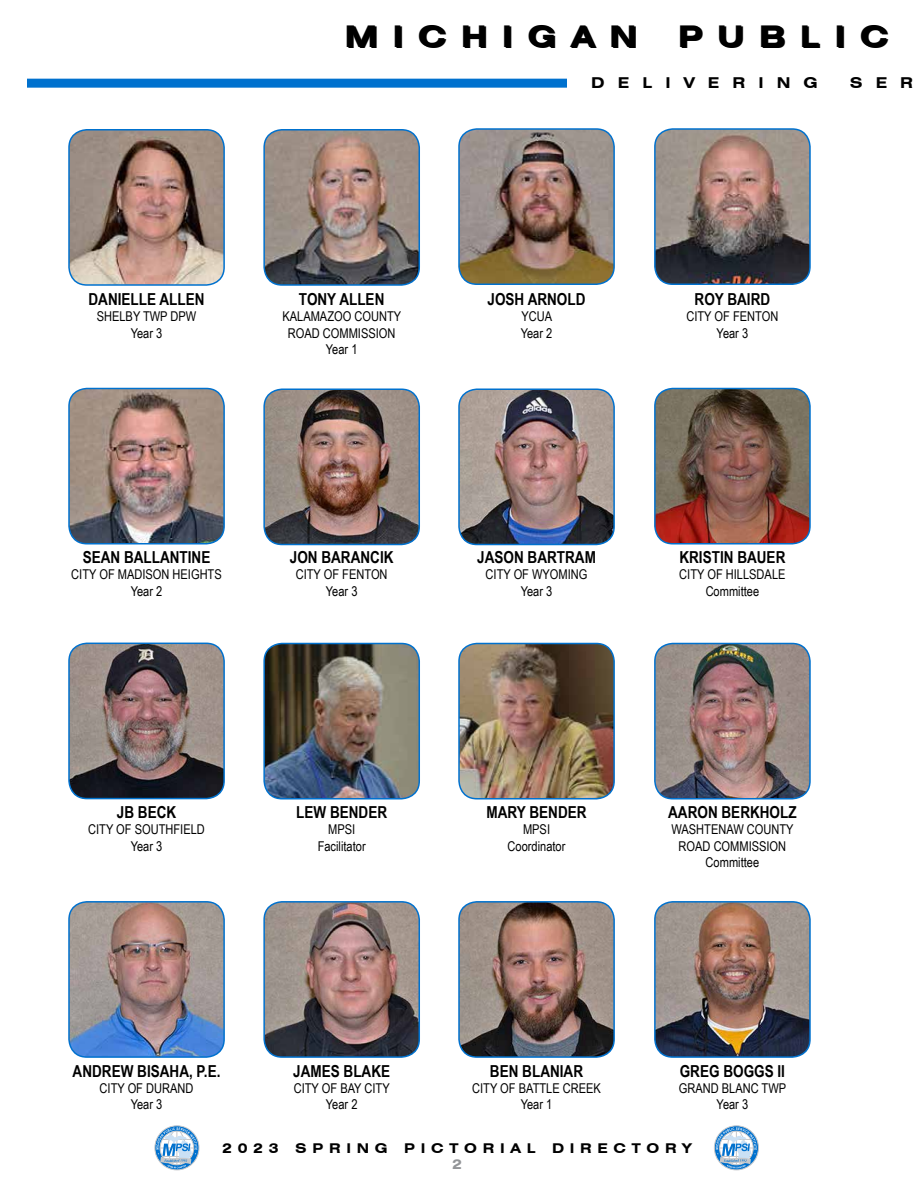
<style>
.page{position:relative;width:918px;height:1188px;background:#fff}
.page>*{position:absolute;margin:0;border:0;box-sizing:border-box;transform-origin:0 0}
.t1{font:700 expanded 30px "Swiss 721 BT";letter-spacing:.5em;color:#000}
.t2{font:700 16.5px "Arial Narrow";color:#000}
.t3{font:700 expanded 15px "Swiss 721 BT";letter-spacing:.875em;color:#000}
.t4{font:13.5px/16.2px "Arial Narrow";color:#000;text-align:center}
.t5{font:700 expanded 13.5px "Swiss 721 BT";letter-spacing:.425em;color:#000}
.t6{font:700 expanded 13.5px "Swiss 721 BT";color:#939598}
</style>
<div class="page">
<div style="left:155px;top:1126px;width:44px;height:44px;background:#c2c7cd;border-radius:50%"></div>
<div style="left:154px;top:1125px;width:45px;height:45px;border:1px solid #c7c8ca;border-radius:50%"></div>
<svg style="left:156px;top:1127px;width:41px;height:42px"></svg>
<div style="left:714px;top:1126px;width:44px;height:44px;background:#cdd3d8;border-radius:50%"></div>
<div style="left:714px;top:1125px;width:45px;height:45px;border:1px solid #c7c8ca;border-radius:50%"></div>
<svg style="left:716px;top:1127px;width:41px;height:42px"></svg>
<div style="left:27px;top:79px;width:540px;height:9px;background:#0071ce"></div>
<img style="left:69px;top:130px;width:155px;height:155px">
<div style="left:68px;top:129px;width:157px;height:157px;border:2px solid #0071ce;border-radius:18px"></div>
<img style="left:459px;top:129px;width:155px;height:155px">
<div style="left:458px;top:128px;width:157px;height:157px;border:2px solid #0071ce;border-radius:18px"></div>
<img style="left:655px;top:129px;width:155px;height:155px">
<div style="left:654px;top:128px;width:157px;height:157px;border:2px solid #0071ce;border-radius:18px"></div>
<img style="left:69px;top:388px;width:155px;height:156px">
<div style="left:68px;top:388px;width:157px;height:156px;border:2px solid #0071ce;border-radius:18px"></div>
<img style="left:459px;top:391px;width:155px;height:153px">
<div style="left:458px;top:388px;width:157px;height:157px;border:2px solid #0071ce;border-radius:18px"></div>
<img style="left:266px;top:390px;width:153px;height:154px">
<div style="left:263px;top:388px;width:157px;height:157px;border:2px solid #0071ce;border-radius:18px"></div>
<img style="left:264px;top:130px;width:155px;height:155px">
<div style="left:263px;top:129px;width:157px;height:157px;border:2px solid #0071ce;border-radius:18px"></div>
<img style="left:655px;top:388px;width:155px;height:156px">
<div style="left:654px;top:388px;width:157px;height:156px;border:2px solid #0071ce;border-radius:18px"></div>
<img style="left:69px;top:643px;width:155px;height:156px">
<div style="left:68px;top:643px;width:157px;height:156px;border:2px solid #0071ce;border-radius:18px"></div>
<img style="left:264px;top:644px;width:155px;height:153px">
<div style="left:263px;top:643px;width:157px;height:157px;border:2px solid #0071ce;border-radius:18px"></div>
<img style="left:459px;top:644px;width:155px;height:153px">
<div style="left:458px;top:643px;width:157px;height:157px;border:2px solid #0071ce;border-radius:18px"></div>
<img style="left:655px;top:644px;width:155px;height:153px">
<div style="left:654px;top:643px;width:157px;height:157px;border:2px solid #0071ce;border-radius:18px"></div>
<img style="left:264px;top:902px;width:155px;height:155px">
<div style="left:263px;top:901px;width:157px;height:157px;border:2px solid #0071ce;border-radius:18px"></div>
<img style="left:459px;top:902px;width:155px;height:155px">
<div style="left:458px;top:901px;width:157px;height:157px;border:2px solid #0071ce;border-radius:18px"></div>
<img style="left:69px;top:902px;width:155px;height:155px">
<div style="left:68px;top:901px;width:157px;height:157px;border:2px solid #0071ce;border-radius:18px"></div>
<img style="left:655px;top:902px;width:155px;height:155px">
<div style="left:654px;top:901px;width:157px;height:157px;border:2px solid #0071ce;border-radius:18px"></div>
<h1 class="t1" style="left:346px;top:19px;width:294px">MICHIGAN</h1>
<h1 class="t1" style="left:679px;top:19px;width:212px">PUBLIC</h1>
<p class="t3" style="left:591px;top:74px;width:228px">DELIVERING</p>
<p class="t3" style="left:850px;top:74px;width:65px">SER</p>
<p class="t2" style="left:89px;top:287px;width:117px">DANIELLE ALLEN</p>
<p class="t4" style="left:131px;top:308px;width:58px;text-align:left;text-indent:-34px">SHELBY TWP DPW<br>YEAR 3</p>
<p class="t2" style="left:299px;top:287px;width:87px">TONY ALLEN</p>
<p class="t4" style="left:282px;top:308px;width:120px">KALAMAZOO COUNTY<br>ROAD COMMISSION<br>YEAR 1</p>
<p class="t2" style="left:488px;top:287px;width:98px">JOSH ARNOLD</p>
<p class="t4" style="left:521px;top:308px;width:33px;text-align:left">YCUA<br>YEAR 2</p>
<p class="t2" style="left:83px;top:545px;width:129px">SEAN BALLANTINE</p>
<p class="t4" style="left:71px;top:566px;width:144px">CITY OF MADISON HEIGHTS<br>YEAR 2</p>
<p class="t2" style="left:290px;top:545px;width:105px">JON BARANCIK</p>
<p class="t4" style="left:296px;top:566px;width:93px">CITY OF FENTON<br>YEAR 3</p>
<p class="t2" style="left:477px;top:545px;width:120px">JASON BARTRAM</p>
<p class="t4" style="left:486px;top:566px;width:103px">CITY OF WYOMING<br>YEAR 3</p>
<p class="t2" style="left:695px;top:287px;width:76px">ROY BAIRD</p>
<p class="t4" style="left:686px;top:308px;width:93px">CITY OF FENTON<br>YEAR 3</p>
<p class="t2" style="left:679px;top:545px;width:107px">KRISTIN BAUER</p>
<p class="t4" style="left:679px;top:566px;width:108px">CITY OF HILLSDALE<br>COMMITTEE</p>
<p class="t2" style="left:117px;top:800px;width:61px">JB BECK</p>
<p class="t4" style="left:88px;top:821px;width:116px">CITY OF SOUTHFIELD<br>YEAR 3</p>
<p class="t2" style="left:296px;top:800px;width:92px">LEW BENDER</p>
<p class="t4" style="left:318px;top:821px;width:49px">MPSI<br>FACILITATOR</p>
<p class="t2" style="left:73px;top:1058px;width:149px">ANDREW BISAHA, P.E.</p>
<p class="t4" style="left:100px;top:1079px;width:94px">CITY OF DURAND<br>YEAR 3</p>
<p class="t2" style="left:293px;top:1058px;width:98px">JAMES BLAKE</p>
<p class="t4" style="left:294px;top:1079px;width:97px">CITY OF BAY CITY<br>YEAR 2</p>
<p class="t2" style="left:487px;top:800px;width:101px">MARY BENDER</p>
<p class="t4" style="left:508px;top:821px;width:59px">MPSI<br>COORDINATOR</p>
<p class="t2" style="left:668px;top:800px;width:130px">AARON BERKHOLZ</p>
<p class="t4" style="left:671px;top:821px;width:124px">WASHTENAW COUNTY<br>ROAD COMMISSION<br>COMMITTEE</p>
<p class="t2" style="left:490px;top:1058px;width:95px">BEN BLANIAR</p>
<p class="t4" style="left:472px;top:1079px;width:129px">CITY OF BATTLE CREEK<br>YEAR 1</p>
<p class="t2" style="left:680px;top:1058px;width:102px">GREG BOGGS II</p>
<p class="t4" style="left:717px;top:1079px;width:62px;text-align:left;text-indent:-38px">GRAND BLANC TWP<br>YEAR 3</p>
<p class="t5" style="left:222px;top:1140px;width:471px">2023 SPRING PICTORIAL DIRECTORY</p>
<p class="t6" style="left:452px;top:1156px;width:11px">2</p>
</div>
